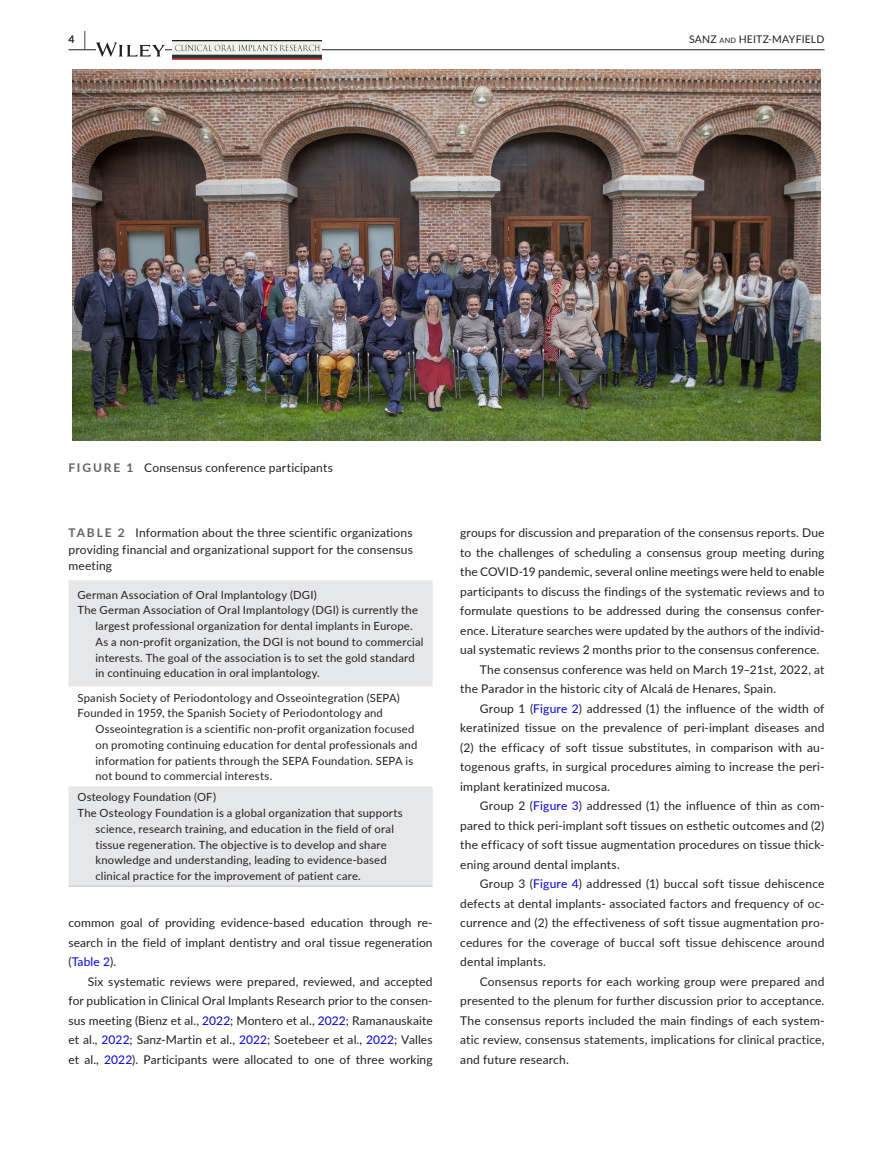
<style>
.page{position:relative;width:893px;height:1174px;background:#fff}
.page>*{position:absolute;margin:0;border:0;box-sizing:border-box;transform-origin:0 0}
.t1{font:12px/19.5px "Lato";letter-spacing:.01em;color:#231f20;text-align:justify}
.t2{font:11.25px/15.8px "Lato";letter-spacing:.015em;color:#231f20}
.t3{font:10.5px "Lato";letter-spacing:.015em;color:#231f20}
.t4{font:700 10.5px "Lato";color:#231f20}
.s1{font-size:19.5px}
.s2{font-size:7.35px}
.s3{font-weight:700;color:#636366}
.s4{color:#00f}
</style>
<div class="page">
<hr style="left:68px;top:49px;width:756px;height:1px;background:#231f20">
<svg style="left:96px;top:42px;width:69px;height:15px"></svg>
<img style="left:172px;top:40px;width:149px;height:19px">
<img style="left:72px;top:69px;width:749px;height:371px">
<svg style="left:68px;top:580px;width:365px;height:305px;fill:#e6e7e9"></svg>
<hr style="left:68px;top:885px;width:365px;height:2px;background:#d1d2d4">
<p class="t4" style="left:68px;top:31px;width:19px">4 <span class="s1">|</span></p>
<p class="t3" style="left:689px;top:31px;width:135px">SANZ <span class="s2">an d</span> HEITZ-MAYFIELD</p>
<p class="t1" style="left:68px;top:457px;width:266px"><span class="s3">FIGURE 1</span> Consensus conference participants</p>
<p class="t1" style="left:68px;top:524px;width:346px;line-height:16.5px"><span class="s3">TABLE 2</span> Information about the three scientific organizations providing financial and organizational support for the consensus meeting</p>
<p class="t2" style="left:77px;top:586px;width:241px">German Association of Oral Implantology (DGI)</p>
<p class="t2" style="left:77px;top:602px;width:342px">The German Association of Oral Implantology (DGI) is currently the</p>
<p class="t2" style="left:95px;top:617px;width:319px">largest professional organization for dental implants in Europe.</p>
<p class="t2" style="left:95px;top:633px;width:329px">As a non-profit organization, the DGI is not bound to commercial</p>
<p class="t2" style="left:95px;top:649px;width:321px">interests. The goal of the association is to set the gold standard</p>
<p class="t2" style="left:95px;top:665px;width:226px">in continuing education in oral implantology.</p>
<p class="t2" style="left:77px;top:689px;width:324px">Spanish Society of Periodontology and Osseointegration (SEPA)<br>Founded in 1959, the Spanish Society of Periodontology and</p>
<p class="t2" style="left:95px;top:720px;width:323px">Osseointegration is a scientific non-profit organization focused on promoting continuing education for dental professionals and information for patients through the SEPA Foundation. SEPA is not bound to commercial interests.</p>
<p class="t2" style="left:77px;top:789px;width:140px">Osteology Foundation (OF)</p>
<p class="t2" style="left:77px;top:804px;width:327px">The Osteology Foundation is a global organization that supports</p>
<p class="t2" style="left:95px;top:820px;width:300px">science, research training, and education in the field of oral</p>
<p class="t2" style="left:95px;top:836px;width:293px">tissue regeneration. The objective is to develop and share</p>
<p class="t2" style="left:95px;top:852px;width:293px">knowledge and understanding, leading to evidence-based</p>
<p class="t2" style="left:95px;top:867px;width:267px">clinical practice for the improvement of patient care.</p>
<p class="t1" style="left:68px;top:912px;width:366px">common goal of providing evidence-based education through re&shy;search in the field of implant dentistry and oral tissue regeneration (<span class="s4">Table 2</span>).</p>
<p class="t1" style="left:68px;top:971px;width:366px;text-indent:20px">Six systematic reviews were prepared, reviewed, and accepted for publication in Clinical Oral Implants Research prior to the consen&shy;sus meeting (Bienz et al., <span class="s4">2022</span>; Montero et al., <span class="s4">2022</span>; Ramanauskaite et al., <span class="s4">2022</span>; Sanz-Martin et al., <span class="s4">2022</span>; Soetebeer et al., <span class="s4">2022</span>; Valles et al., <span class="s4">2022</span>). Participants were allocated to one of three working</p>
<p class="t1" style="left:460px;top:522px;width:366px">groups for discussion and preparation of the consensus reports. Due</p>
<p class="t1" style="left:460px;top:542px;width:366px">to the challenges of scheduling a consensus group meeting during</p>
<p class="t1" style="left:460px;top:561px;width:366px">the COVID-19 pandemic, several online meetings were held to enable</p>
<p class="t1" style="left:460px;top:581px;width:366px">participants to discuss the findings of the systematic reviews and to</p>
<p class="t1" style="left:460px;top:600px;width:366px">formulate questions to be addressed during the consensus confer-</p>
<p class="t1" style="left:460px;top:620px;width:366px">ence. Literature searches were updated by the authors of the individ-</p>
<p class="t1" style="left:460px;top:639px;width:361px">ual systematic reviews 2 months prior to the consensus conference.</p>
<p class="t1" style="left:480px;top:659px;width:346px">The consensus conference was held on March 19–21st, 2022, at</p>
<p class="t1" style="left:460px;top:678px;width:317px">the Parador in the historic city of Alcalá de Henares, Spain.</p>
<p class="t1" style="left:480px;top:698px;width:346px">Group 1 (<span class="s4">Figure 2</span>) addressed (1) the influence of the width of</p>
<p class="t1" style="left:460px;top:717px;width:366px">keratinized tissue on the prevalence of peri-implant diseases and</p>
<p class="t1" style="left:460px;top:737px;width:366px">(2) the efficacy of soft tissue substitutes, in comparison with au-</p>
<p class="t1" style="left:460px;top:756px;width:366px">togenous grafts, in surgical procedures aiming to increase the peri-</p>
<p class="t1" style="left:460px;top:776px;width:151px">implant keratinized mucosa.</p>
<p class="t1" style="left:480px;top:795px;width:346px">Group 2 (<span class="s4">Figure 3</span>) addressed (1) the influence of thin as com-</p>
<p class="t1" style="left:460px;top:815px;width:366px">pared to thick peri-implant soft tissues on esthetic outcomes and (2)</p>
<p class="t1" style="left:460px;top:834px;width:366px">the efficacy of soft tissue augmentation procedures on tissue thick-</p>
<p class="t1" style="left:460px;top:854px;width:161px">ening around dental implants.</p>
<p class="t1" style="left:480px;top:873px;width:346px">Group 3 (<span class="s4">Figure 4</span>) addressed (1) buccal soft tissue dehiscence</p>
<p class="t1" style="left:460px;top:893px;width:366px">defects at dental implants- associated factors and frequency of oc-</p>
<p class="t1" style="left:460px;top:912px;width:366px">currence and (2) the effectiveness of soft tissue augmentation pro-</p>
<p class="t1" style="left:460px;top:932px;width:366px">cedures for the coverage of buccal soft tissue dehiscence around</p>
<p class="t1" style="left:460px;top:951px;width:87px">dental implants.</p>
<p class="t1" style="left:480px;top:971px;width:346px">Consensus reports for each working group were prepared and</p>
<p class="t1" style="left:460px;top:990px;width:366px">presented to the plenum for further discussion prior to acceptance.</p>
<p class="t1" style="left:460px;top:1010px;width:366px">The consensus reports included the main findings of each system-</p>
<p class="t1" style="left:460px;top:1029px;width:366px">atic review, consensus statements, implications for clinical practice,</p>
<p class="t1" style="left:460px;top:1049px;width:110px">and future research.</p>
</div>
